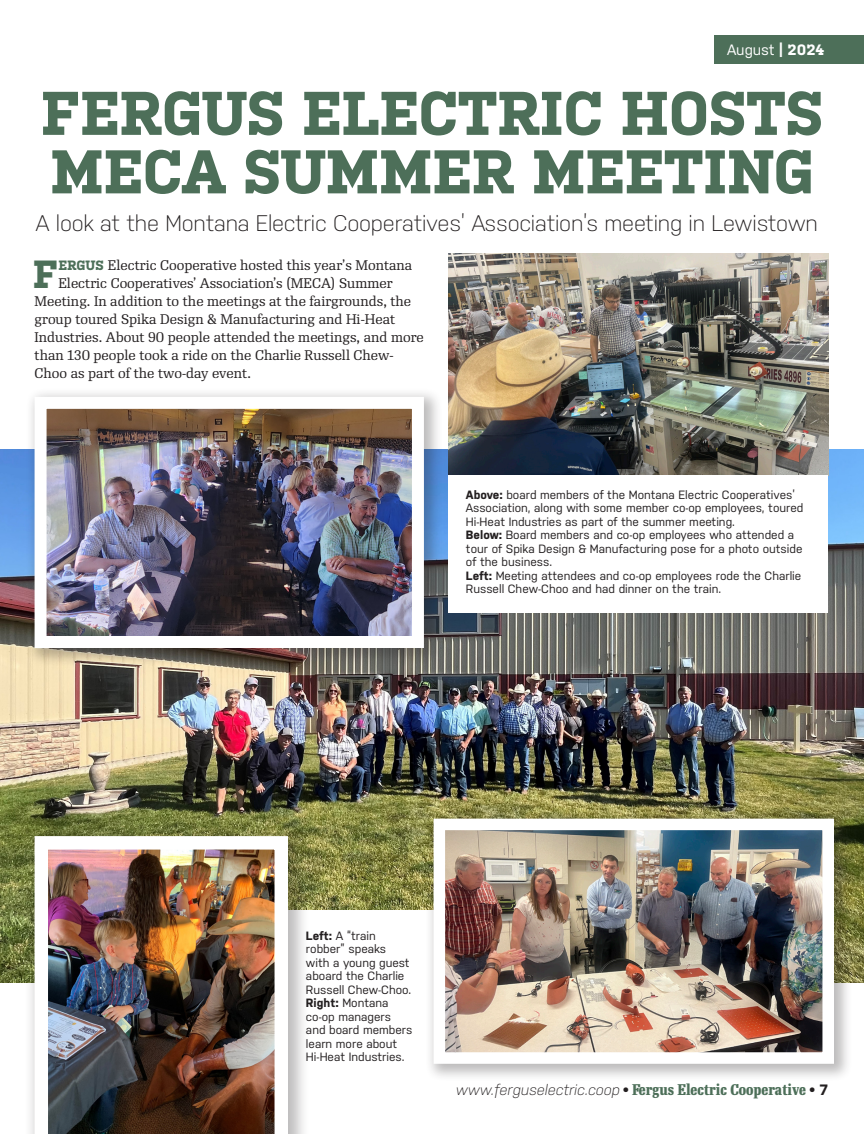
<style>
.page{position:relative;width:864px;height:1134px;background:#fff}
.page>*{position:absolute;margin:0;border:0;box-sizing:border-box;transform-origin:0 0}
.Headline_Co-op_Kulturista_copy{font:700 61.5px/58.5px "Kulturista";letter-spacing:-.01em;color:#4d6f59}
.Lead-in_copy_ragR{font:700 39.15px "Kulturista";color:#4d6f59}
.Headline{font:300 22.5px "Nudista";letter-spacing:-.01em;color:#231f20}
.t1{font:700 15px "Re Public Cond";color:#4d6f59}
.Running_Head{font:15px "Nudista";color:#fff}
.Lead-in_copy_ragR-2{font:13.5px "Re Public";color:#231f20}
.Photo_Cutline{font:12px/13.5px "Nudista";color:#231f20}
.s1{font-family:"Kulturista";font-weight:700}
.s2{font-family:"Kulturista";font-weight:700;color:#4d6f59}
.s3{font-weight:700}
.s4{font-family:"Nudista";font-weight:300;font-style:italic;color:#231f20}
.s5{font-family:"Nudista";color:#231f20}
</style>
<div class="page">
<img style="left:0;top:449px;width:864px;height:534px">
<div style="left:288px;top:910px;width:146px;height:166px;background:#fff"></div>
<div style="left:714px;top:36px;width:150px;height:28px;background:#4d6f59"></div>
<div style="left:424px;top:809px;width:428px;height:273px;background:#231f20;opacity:.3"></div>
<img style="left:447px;top:832px;width:374px;height:219px">
<div style="left:434px;top:819px;width:400px;height:245px;border:12px solid #fff"></div>
<div style="left:25px;top:387px;width:418px;height:280px;background:#231f20;opacity:.3"></div>
<img style="left:48px;top:410px;width:363px;height:225px">
<div style="left:35px;top:397px;width:389px;height:251px;border:12px solid #fff"></div>
<div style="left:23px;top:825px;width:287px;height:309px;background:#231f20;opacity:.3"></div>
<img style="left:35px;top:836px;width:253px;height:298px">
<img style="left:448px;top:254px;width:380px;height:221px">
<div style="left:448px;top:475px;width:380px;height:138px;background:#fff"></div>
<p class="Running_Head" style="left:727px;top:41px;width:99px">August <span class="s1">| 2024</span></p>
<p class="Headline_Co-op_Kulturista_copy" style="left:41px;top:84px;width:784px">FERGUS ELECTRIC HOSTS<br>MECA SUMMER MEETING</p>
<p class="Headline" style="left:36px;top:211px;width:784px">A look at the Montana Electric Cooperatives’ Association’s meeting in Lewistown</p>
<p class="Lead-in_copy_ragR" style="left:33px;top:252px;width:27px">F</p>
<p class="Lead-in_copy_ragR-2" style="left:58px;top:257px;width:356px"><span class="s2">ERGUS</span> Electric Cooperative hosted this year’s Montana</p>
<p class="Lead-in_copy_ragR-2" style="left:58px;top:275px;width:336px">Electric Cooperatives’ Association’s (MECA) Summer</p>
<p class="Lead-in_copy_ragR-2" style="left:35px;top:293px;width:378px">Meeting. In addition to the meetings at the fairgrounds, the</p>
<p class="Lead-in_copy_ragR-2" style="left:35px;top:311px;width:362px">group toured Spika Design &amp; Manufacturing and Hi-Heat</p>
<p class="Lead-in_copy_ragR-2" style="left:35px;top:329px;width:391px">Industries. About 90 people attended the meetings, and more</p>
<p class="Lead-in_copy_ragR-2" style="left:35px;top:347px;width:361px">than 130 people took a ride on the Charlie Russell Chew-</p>
<p class="Lead-in_copy_ragR-2" style="left:35px;top:365px;width:218px">Choo as part of the two-day event.</p>
<p class="Photo_Cutline" style="left:466px;top:488px;width:339px"><span class="s3">Above:</span> board members of the Montana Electric Cooperatives’<br>Association, along with some member co-op employees, toured<br>Hi-Heat Industries as part of the summer meeting.</p>
<p class="Photo_Cutline" style="left:466px;top:528px;width:338px"><span class="s3">Below:</span> Board members and co-op employees who attended a tour of Spika Design &amp; Manufacturing pose for a photo outside of the business.</p>
<p class="Photo_Cutline" style="left:466px;top:569px;width:337px"><span class="s3">Left:</span> Meeting attendees and co-op employees rode the Charlie<br>Russell Chew-Choo and had dinner on the train.</p>
<p class="Photo_Cutline" style="left:306px;top:929px;width:107px"><span class="s3">Left:</span> A “train robber” speaks with a young guest aboard the Charlie<br>Russell Chew-Choo.</p>
<p class="Photo_Cutline" style="left:306px;top:996px;width:108px"><span class="s3">Right:</span> Montana co-op managers and board members learn more about<br>Hi-Heat Industries.</p>
<p class="t1" style="left:456px;top:1081px;width:374px"><span class="s4">www.ferguselectric.coop</span> <span class="s5">•</span> Fergus Electric Cooperative <span class="s5">• 7</span></p>
</div>
